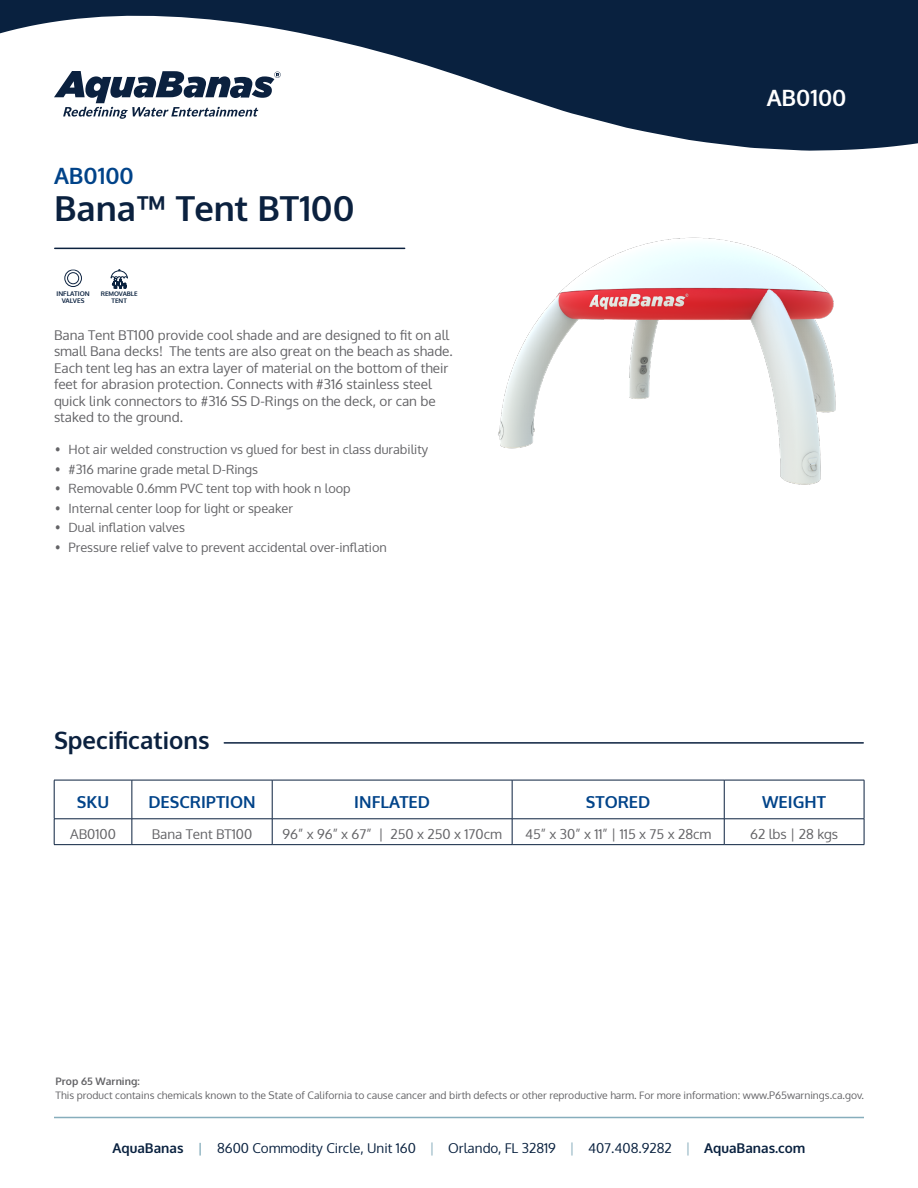
<style>
.page{position:relative;width:918px;height:1188px;background:#fff}
.page>*{position:absolute;margin:0;border:0;box-sizing:border-box;transform-origin:0 0}
.t1{font:700 34.5px "Oxygen";color:#0b213f}
.t2{font:700 24px "Oxygen";color:#0b213f}
.t3{font:700 22.5px "Oxygen";color:#004389}
.t4{font:700 22.5px "Oxygen";color:#fff}
.t5{font:700 16.5px "Oxygen";color:#004389}
.t6{font:13.5px/16.5px "Oxygen";color:#636366}
.t7{font:13.5px "Oxygen";color:#09213f}
.t8{font:12.75px "Oxygen";color:#636366}
.t9{font:10.35px "Oxygen";color:#636366}
.t10{font:700 10.35px "Oxygen";color:#636366}
.t11{font:700 6.45px/6.8px "Oxygen";color:#0b213f;text-align:center}
.t12{font:700 6.3px/6.4px "Oxygen";color:#09213e;text-align:center}
.s1{font-weight:700}
.s2{font-weight:700;color:#87aebc}
.s3{color:#87aebc}
</style>
<div class="page">
<hr style="left:54px;top:1117px;width:810px;height:1px;background:#87aebc">
<svg style="left:0;top:0;width:918px;height:151px;fill:#09213f"></svg>
<img style="left:498px;top:237px;width:338px;height:248px">
<hr style="left:55px;top:248px;width:350px;height:1px;background:#0b213f">
<hr style="left:224px;top:742px;width:639px;height:2px;background:#0b213f">
<hr style="left:54px;top:780px;width:78px;height:1px;background:#0b213f">
<hr style="left:54px;top:780px;width:1px;height:39px;background:#0b213f">
<hr style="left:132px;top:780px;width:140px;height:1px;background:#0b213f">
<hr style="left:132px;top:780px;width:1px;height:39px;background:#0b213f">
<hr style="left:272px;top:780px;width:240px;height:1px;background:#0b213f">
<hr style="left:272px;top:780px;width:1px;height:39px;background:#0b213f">
<hr style="left:512px;top:780px;width:212px;height:1px;background:#0b213f">
<hr style="left:512px;top:780px;width:1px;height:39px;background:#0b213f">
<hr style="left:724px;top:780px;width:140px;height:1px;background:#0b213f">
<hr style="left:724px;top:780px;width:1px;height:39px;background:#0b213f">
<hr style="left:864px;top:780px;width:1px;height:39px;background:#0b213f">
<hr style="left:54px;top:819px;width:78px;height:1px;background:#0b213f">
<svg style="left:54px;top:819px;width:1px;height:25px"></svg>
<hr style="left:132px;top:819px;width:140px;height:1px;background:#0b213f">
<svg style="left:132px;top:819px;width:1px;height:25px"></svg>
<hr style="left:272px;top:819px;width:240px;height:1px;background:#0b213f">
<svg style="left:272px;top:819px;width:1px;height:25px"></svg>
<hr style="left:512px;top:819px;width:212px;height:1px;background:#0b213f">
<svg style="left:512px;top:819px;width:1px;height:25px"></svg>
<hr style="left:724px;top:819px;width:140px;height:1px;background:#0b213f">
<svg style="left:724px;top:819px;width:1px;height:25px"></svg>
<svg style="left:864px;top:819px;width:1px;height:25px"></svg>
<hr style="left:54px;top:844px;width:78px;height:1px;background:#0b213f">
<hr style="left:132px;top:844px;width:140px;height:1px;background:#0b213f">
<hr style="left:272px;top:844px;width:240px;height:1px;background:#0b213f">
<hr style="left:512px;top:844px;width:212px;height:1px;background:#0b213f">
<hr style="left:724px;top:844px;width:140px;height:1px;background:#0b213f">
<div style="left:64px;top:270px;width:18px;height:17px;border:1px solid #0b213f;border-radius:50%"></div>
<div style="left:67px;top:272px;width:12px;height:12px;border:1px solid #0b213f;border-radius:50%"></div>
<svg style="left:111px;top:269px;width:17px;height:20px"></svg>
<p class="t3" style="left:54px;top:162px;width:81px">AB0100</p>
<p class="t1" style="left:54px;top:187px;width:302px">Bana™ Tent BT100</p>
<p class="t11" style="left:56px;top:290px;width:35px">INFLATION<br>VALVES</p>
<p class="t12" style="left:101px;top:291px;width:38px">REMOVABLE<br>TENT</p>
<p class="t6" style="left:54px;top:327px;width:400px">Bana Tent BT100 provide cool shade and are designed to fit on all small Bana decks! The tents are also great on the beach as shade.<br>Each tent leg has an extra layer of material on the bottom of their feet for abrasion protection. Connects with #316 stainless steel quick link connectors to #316 SS D-Rings on the deck, or can be staked to the ground.</p>
<p class="t8" style="left:55px;top:441px;width:375px">• Hot air welded construction vs glued for best in class durability</p>
<p class="t8" style="left:55px;top:461px;width:205px">• #316 marine grade metal D-Rings</p>
<p class="t8" style="left:55px;top:480px;width:297px">• Removable 0.6mm PVC tent top with hook n loop</p>
<p class="t8" style="left:55px;top:500px;width:239px">• Internal center loop for light or speaker</p>
<p class="t8" style="left:55px;top:519px;width:131px">• Dual inflation valves</p>
<p class="t8" style="left:55px;top:539px;width:333px">• Pressure relief valve to prevent accidental over-inflation</p>
<p class="t2" style="left:54px;top:725px;width:157px">Specifications</p>
<p class="t4" style="left:767px;top:84px;width:81px">AB0100</p>
<p class="t5" style="left:77px;top:792px;width:34px">SKU</p>
<p class="t5" style="left:148px;top:792px;width:109px">DESCRIPTION</p>
<p class="t5" style="left:354px;top:792px;width:77px">INFLATED</p>
<p class="t5" style="left:586px;top:792px;width:66px">STORED</p>
<p class="t5" style="left:762px;top:792px;width:65px">WEIGHT</p>
<p class="t6" style="left:70px;top:826px;width:47px">AB0100</p>
<p class="t6" style="left:152px;top:826px;width:102px">Bana Tent BT100</p>
<p class="t6" style="left:283px;top:826px;width:221px">96” x 96” x 67” | 250 x 250 x 170cm</p>
<p class="t6" style="left:525px;top:826px;width:188px">45” x 30” x 11” | 115 x 75 x 28cm</p>
<p class="t6" style="left:750px;top:826px;width:90px">62 lbs | 28 kgs</p>
<p class="t10" style="left:56px;top:1074px;width:86px">Prop 65 Warning:</p>
<p class="t9" style="left:56px;top:1089px;width:810px">This product contains chemicals known to the State of California to cause cancer and birth defects or other reproductive harm. For more information: www.P65warnings.ca.gov.</p>
<p class="t7" style="left:112px;top:1139px;width:695px"><span class="s1">AquaBanas</span> <span class="s2">|</span> 8600 Commodity Circle, Unit 160 <span class="s3">|</span> Orlando, FL 32819 <span class="s3">|</span> 407.408.9282 <span class="s3">|</span> <span class="s1">AquaBanas.com</span></p>
</div>
